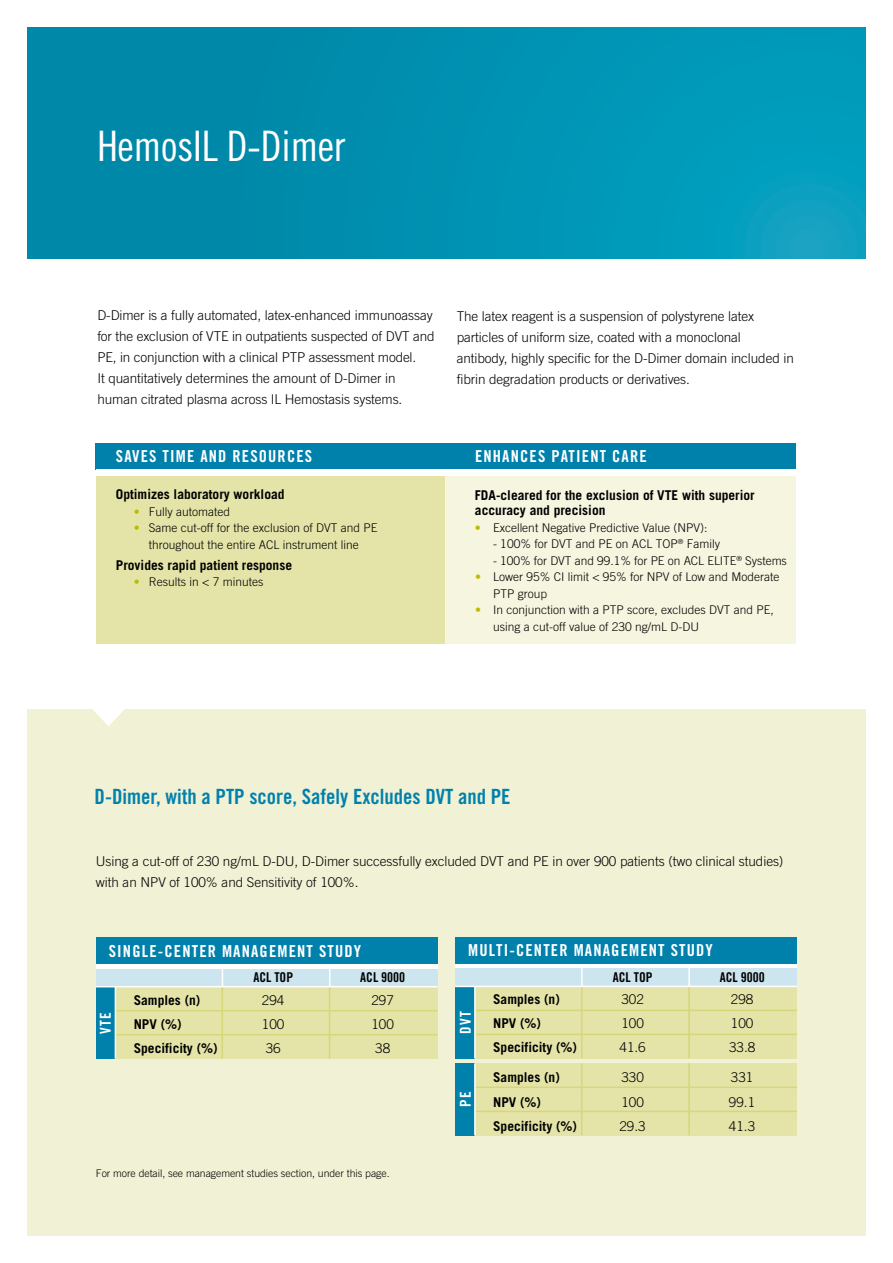
<style>
.page{position:relative;width:893px;height:1263px;background:#fff}
.page>*{position:absolute;margin:0;border:0;box-sizing:border-box;transform-origin:0 0}
.t1{font:42px "Trade Gothic Cond Eighteen";letter-spacing:-.01em;color:#fff}
.t2{font:21px "Trade Gothic Bold Cond Twenty";color:#0081ac}
.t3{font:16.5px "Trade Gothic Bold Cond Twenty";letter-spacing:.07em;color:#fff}
.t4{font:15px "Trade Gothic Bold Cond Twenty";color:#fff}
.t5{font:300 13.5px/21px "Trade Gothic";letter-spacing:-.005em;color:#000}
.t6{font:700 13.5px/15px "Trade Gothic";color:#000}
.t7{font:13.5px "Trade Gothic Bold Cond Twenty";color:#000}
.t8{font:300 12px/16.5px "Trade Gothic";color:#000}
.t9{font:300 10.5px "Trade Gothic";letter-spacing:-.005em;color:#000}
.s1{color:#bcbd00}
</style>
<div class="page">
<div style="left:27px;top:709px;width:839px;height:527px;background:#f1f1d5"></div>
<svg style="left:92px;top:709px;width:33px;height:17px"></svg>
<div style="left:116px;top:987px;width:321px;height:72px;background:#e4e4a9"></div>
<div style="left:475px;top:986px;width:322px;height:72px;background:#e4e4a9"></div>
<div style="left:475px;top:1063px;width:322px;height:72px;background:#e4e4a9"></div>
<div style="left:96px;top:968px;width:341px;height:18px;background:#cde5ee"></div>
<div style="left:455px;top:968px;width:342px;height:18px;background:#cde5ee"></div>
<div style="left:96px;top:468px;width:350px;height:175px;background:#e4e4a9"></div>
<div style="left:446px;top:468px;width:350px;height:175px;background:#f5f5e0"></div>
<div style="left:96px;top:443px;width:700px;height:26px;background:#0081ac"></div>
<div style="left:96px;top:469px;width:700px;height:7px;background:#fff"></div>
<hr style="left:96px;top:964px;width:341px;height:4px;background:#fff">
<hr style="left:455px;top:964px;width:342px;height:4px;background:#fff">
<div style="left:96px;top:937px;width:341px;height:27px;background:#0081ac"></div>
<div style="left:455px;top:937px;width:342px;height:26px;background:#0081ac"></div>
<div style="left:96px;top:987px;width:19px;height:72px;background:#0081ac"></div>
<div style="left:455px;top:986px;width:20px;height:72px;background:#0081ac"></div>
<div style="left:455px;top:1063px;width:20px;height:72px;background:#0081ac"></div>
<hr style="left:96px;top:986px;width:341px;height:1px;background:#fff">
<hr style="left:455px;top:986px;width:342px;height:1px;background:#fff">
<hr style="left:116px;top:1010px;width:321px;height:1px;background:#d7d679">
<hr style="left:476px;top:1010px;width:321px;height:1px;background:#d7d679">
<hr style="left:476px;top:1087px;width:321px;height:1px;background:#d7d679">
<hr style="left:116px;top:1034px;width:321px;height:1px;background:#d7d679">
<hr style="left:476px;top:1034px;width:321px;height:1px;background:#d7d679">
<hr style="left:476px;top:1111px;width:321px;height:1px;background:#d7d679">
<hr style="left:115px;top:987px;width:1px;height:72px;background:#fff">
<hr style="left:474px;top:987px;width:2px;height:71px;background:#fff">
<hr style="left:474px;top:1063px;width:2px;height:72px;background:#fff">
<hr style="left:222px;top:987px;width:1px;height:72px;background:#d7d679">
<hr style="left:581px;top:987px;width:1px;height:71px;background:#d7d679">
<hr style="left:688px;top:987px;width:2px;height:71px;background:#d7d679">
<hr style="left:581px;top:1063px;width:1px;height:72px;background:#d7d679">
<hr style="left:688px;top:1063px;width:2px;height:72px;background:#d7d679">
<hr style="left:329px;top:987px;width:1px;height:72px;background:#d7d679">
<svg style="left:222px;top:968px;width:1px;height:18px"></svg>
<hr style="left:581px;top:966px;width:2px;height:20px;background:#fff">
<hr style="left:688px;top:966px;width:2px;height:20px;background:#fff">
<svg style="left:329px;top:968px;width:1px;height:18px"></svg>
<img style="left:27px;top:27px;width:839px;height:232px">
<h1 class="t1" style="left:97px;top:121px;width:250px">HemosIL D-Dimer</h1>
<p class="t5" style="left:97px;top:305px;width:339px">D-Dimer is a fully automated, latex-enhanced immunoassay for the exclusion of VTE in outpatients suspected of DVT and PE, in conjunction with a clinical PTP assessment model.<br>It quantitatively determines the amount of D-Dimer in human citrated plasma across IL Hemostasis systems.</p>
<p class="t5" style="left:457px;top:306px;width:338px">The latex reagent is a suspension of polystyrene latex particles of uniform size, coated with a monoclonal antibody, highly specific for the D-Dimer domain included in fibrin degradation products or derivatives.</p>
<p class="t3" style="left:116px;top:446px;width:197px">SAVES TIME AND RESOURCES</p>
<p class="t3" style="left:475px;top:446px;width:173px">ENHANCES PATIENT CARE</p>
<p class="t6" style="left:116px;top:487px;width:170px">Optimizes laboratory workload</p>
<p class="t8" style="left:134px;top:503px;width:98px"><span class="s1">•</span> Fully automated</p>
<p class="t8" style="left:134px;top:520px;width:245px;text-align:center"><span class="s1">•</span> Same cut-off for the exclusion of DVT and PE throughout the entire ACL instrument line</p>
<p class="t6" style="left:116px;top:557px;width:178px">Provides rapid patient response</p>
<p class="t8" style="left:134px;top:574px;width:131px"><span class="s1">•</span> Results in &lt; 7 minutes</p>
<p class="t6" style="left:475px;top:487px;width:281px">FDA-cleared for the exclusion of VTE with superior accuracy and precision</p>
<p class="t8" style="left:475px;top:519px;width:234px"><span class="s1">•</span> Excellent Negative Predictive Value (NPV):</p>
<p class="t8" style="left:493px;top:535px;width:228px">- 100% for DVT and PE on ACL TOP<sup>®</sup> Family</p>
<p class="t8" style="left:493px;top:552px;width:295px">- 100% for DVT and 99.1% for PE on ACL ELITE<sup>®</sup> Systems</p>
<p class="t8" style="left:493px;top:568px;width:288px;text-indent:-18px"><span class="s1">•</span> Lower 95% CI limit &lt; 95% for NPV of Low and Moderate<br>PTP group</p>
<p class="t8" style="left:493px;top:601px;width:282px;text-indent:-18px"><span class="s1">•</span> In conjunction with a PTP score, excludes DVT and PE, using a cut-off value of 230 ng/mL D-DU</p>
<h2 class="t2" style="left:95px;top:784px;width:415px">D-DIMER, WITH A PTP SCORE, SAFELY EXCLUDES DVT AND PE</h2>
<p class="t5" style="left:96px;top:851px;width:689px">Using a cut-off of 230 ng/mL D-DU, D-Dimer successfully excluded DVT and PE in over 900 patients (two clinical studies) with an NPV of 100% and Sensitivity of 100%.</p>
<p class="t3" style="left:109px;top:941px;width:254px">SINGLE-CENTER MANAGEMENT STUDY</p>
<p class="t3" style="left:468px;top:940px;width:245px">MULTI-CENTER MANAGEMENT STUDY</p>
<p class="t7" style="left:266px;top:969px;width:55px">L TOP AC</p>
<p class="t7" style="left:373px;top:969px;width:34px">L 9000</p>
<p class="t6" style="left:134px;top:992px;width:68px">Samples (n)</p>
<p class="t5" style="left:262px;top:989px;width:24px">294</p>
<p class="t5" style="left:371px;top:989px;width:24px">297</p>
<p class="t6" style="left:134px;top:1016px;width:50px">NPV (%)</p>
<p class="t5" style="left:262px;top:1013px;width:24px">100</p>
<p class="t5" style="left:371px;top:1013px;width:24px">100</p>
<p class="t6" style="left:134px;top:1040px;width:86px">Specificity (%)</p>
<p class="t5" style="left:266px;top:1037px;width:17px">36</p>
<p class="t5" style="left:375px;top:1037px;width:17px">38</p>
<p class="t4" style="left:96px;top:1034px;width:22px;rotate:-90deg">VTE</p>
<p class="t4" style="left:456px;top:1034px;width:24px;rotate:-90deg">DVT</p>
<p class="t9" style="left:96px;top:1167px;width:295px">For more detail, see management studies section, under this page.</p>
<p class="t4" style="left:456px;top:1107px;width:16px;rotate:-90deg">PE</p>
<p class="t7" style="left:625px;top:969px;width:55px">L TOP AC</p>
<p class="t7" style="left:732px;top:969px;width:34px">L 9000</p>
<p class="t6" style="left:493px;top:992px;width:68px">Samples (n)</p>
<p class="t5" style="left:621px;top:989px;width:24px">302</p>
<p class="t5" style="left:731px;top:989px;width:24px">298</p>
<p class="t6" style="left:493px;top:1016px;width:50px">NPV (%)</p>
<p class="t5" style="left:621px;top:1013px;width:24px">100</p>
<p class="t5" style="left:731px;top:1013px;width:24px">100</p>
<p class="t6" style="left:493px;top:1040px;width:86px">Specificity (%)</p>
<p class="t5" style="left:619px;top:1037px;width:28px">41.6</p>
<p class="t5" style="left:729px;top:1037px;width:28px">33.8</p>
<p class="t6" style="left:493px;top:1070px;width:68px">Samples (n)</p>
<p class="t5" style="left:621px;top:1067px;width:24px">330</p>
<p class="t5" style="left:731px;top:1067px;width:24px">331</p>
<p class="t6" style="left:493px;top:1094px;width:50px">NPV (%)</p>
<p class="t5" style="left:621px;top:1091px;width:24px">100</p>
<p class="t5" style="left:729px;top:1091px;width:28px">99.1</p>
<p class="t6" style="left:493px;top:1118px;width:86px">Specificity (%)</p>
<p class="t5" style="left:619px;top:1115px;width:28px">29.3</p>
<p class="t5" style="left:729px;top:1115px;width:28px">41.3</p>
</div>
